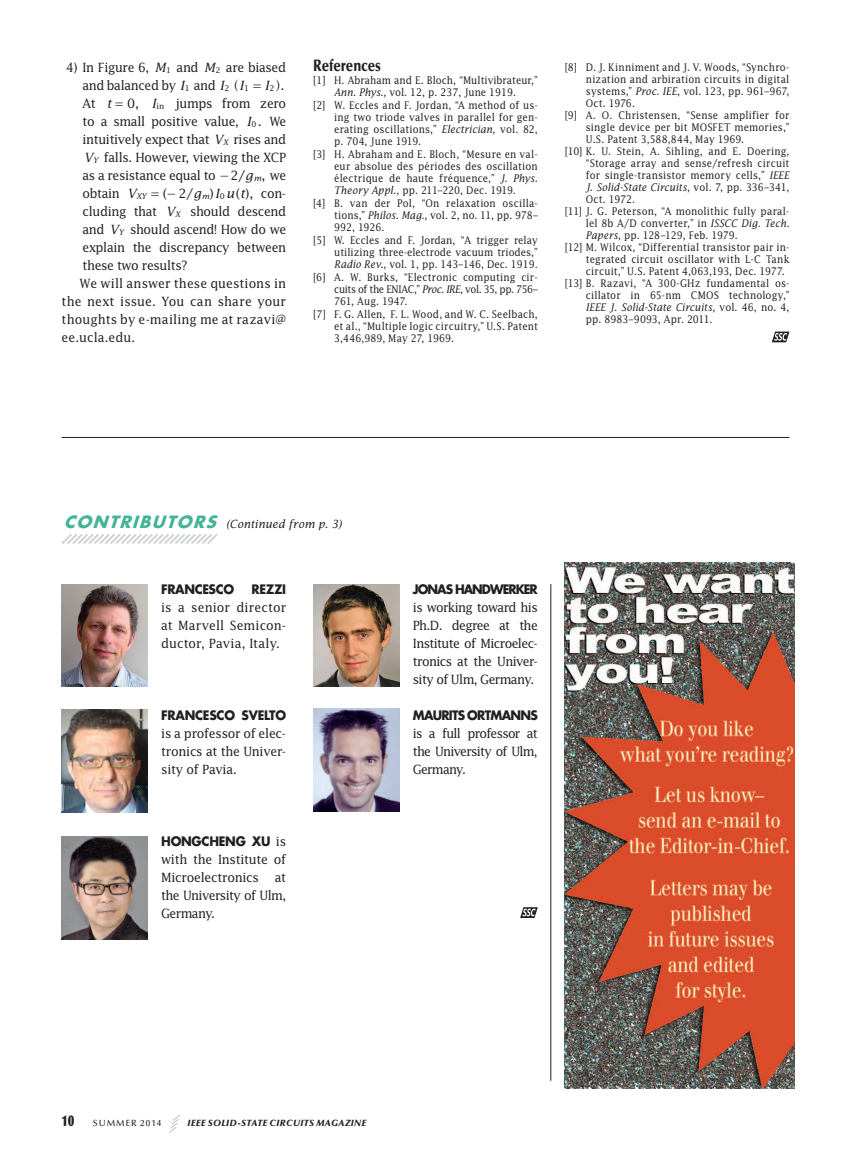
<style>
.page{position:relative;width:851px;height:1161px;background:#fff}
.page>*{position:absolute;margin:0;border:0;box-sizing:border-box;transform-origin:0 0}
.t1{font:900 16.5px "Optima LT Std";color:#231f20;scale:.8 1}
.t2{font:12.75px/18px "Lucida Std";letter-spacing:-.03em;color:#231f20;text-align:justify;scale:.95 1}
.t3{font:12.75px "Lucida Std";letter-spacing:.01em;color:#231f20;scale:.95 1}
.t4{font:700 12.75px "Futura Std";letter-spacing:-.03em;color:#231f20;scale:.95 1}
.t5{font:12.75px "Lucida Std";letter-spacing:.005em;color:#231f20;scale:.95 1}
.t6{font:12.75px "Lucida Std";letter-spacing:-.03em;color:#231f20}
.t7{font:700 12.75px "Futura Std";letter-spacing:-.08em;color:#231f20;scale:.95 1}
.t8{font:700 12.75px "Futura Std";letter-spacing:-.06em;color:#231f20;scale:.95 1}
.t9{font:12.75px "MM Times Roman";color:#231f20}
.t10{font:12.15px "MM Variable A";color:#231f20;scale:1.07 1}
.t11{font:italic 11.25px "Lucida Std";letter-spacing:.01em;color:#231f20;scale:.95 1}
.t12{font:10.5px/12px "Lucida Std";letter-spacing:.01em;color:#231f20;text-align:justify;scale:.9 1}
.t13{font:italic 10.5px "Lucida Std";letter-spacing:.01em;color:#231f20;scale:.9 1}
.t14{font:10.5px "Lucida Std";letter-spacing:-.01em;color:#231f20;scale:.9 1}
.t15{font:italic 900 9px "Optima LT Std";letter-spacing:.045em;color:#231f20}
.t16{font:500 9px "Optima LT Std";letter-spacing:.11em;color:#231f20}
.t17{font:italic 7.95px "Lucida Std";color:#231f20}
.t18{font:7.95px "Lucida Std";color:#231f20}
.s1{font-style:italic}
.s2{font-size:7.95px}
.s3{font-family:"MM Variable A";font-size:12.15px}
.s4{font-family:"Lucida Std";font-size:12.75px}
.s5{font-family:"Lucida Std";font-style:italic}
.s6{font-family:"MM Times Roman"}
.s7{font-style:italic;font-size:7.95px}
.s8{font-family:"MM Times Roman";font-style:normal;font-size:12.75px}
.s9{font-style:normal;font-size:12.75px}
.s10{font-style:normal}
.s11{font-family:"Futura Std";font-weight:700;font-size:16.5px;color:#43b595}
.s12{font-family:"Lucida Std";font-weight:400}
.s13{font-weight:900;font-size:15px}
</style>
<div class="page">
<svg style="left:169px;top:1115px;width:11px;height:18px"></svg>
<svg style="left:772px;top:332px;width:17px;height:10px"></svg>
<svg style="left:520px;top:907px;width:18px;height:11px"></svg>
<img style="left:62px;top:836px;width:86px;height:103px">
<img style="left:313px;top:584px;width:86px;height:103px">
<img style="left:62px;top:584px;width:86px;height:103px">
<img style="left:62px;top:709px;width:86px;height:103px">
<img style="left:313px;top:709px;width:86px;height:103px">
<svg style="left:62px;top:534px;width:155px;height:10px"></svg>
<hr style="left:62px;top:437px;width:727px;height:1px;background:#231f20">
<img style="left:565px;top:562px;width:229px;height:527px">
<hr style="left:550px;top:584px;width:1px;height:497px;background:#231f20">
<p class="t2" style="left:83px;top:58px;width:216px;text-indent:-17px">4) In Figure 6, <span class="s1">M</span><span class="s2">1</span> and <span class="s1">M</span><span class="s2">2</span> are biased and balanced by <span class="s1">I</span><span class="s2">1</span> and <span class="s1">I</span><span class="s2">2</span> <span class="s3">^</span><span class="s1">I</span></p>
<p class="t10" style="left:275px;top:80px;width:10px">h<span class="s4">.</span></p>
<p class="t9" style="left:253px;top:80px;width:18px">= <span class="s5">I</span></p>
<p class="t18" style="left:244px;top:83px;width:7px">1</p>
<p class="t18" style="left:270px;top:83px;width:7px">2</p>
<p class="t2" style="left:82px;top:94px;width:216px">At <span class="s1">t</span> <span class="s6">=</span> 0, <span class="s1">I</span><span class="s2">in</span> jumps from zero to a small positive value, <span class="s1">I</span><span class="s2">0</span> . We intuitively expect that <span class="s1">V</span><span class="s7">X</span> rises and <span class="s1">V</span><span class="s7">Y</span> falls. However, viewing the XCP as a resistance equal to <span class="s6">-</span>2/<span class="s1">g</span><span class="s7">m</span> we</p>
<p class="t6" style="left:261px;top:168px;width:6px">,</p>
<p class="t2" style="left:83px;top:184px;width:58px">obtain <span class="s1">V</span></p>
<p class="t6" style="left:187px;top:186px;width:16px">/<span class="s1">g</span></p>
<p class="t6" style="left:215px;top:186px;width:72px"><span class="s1">I u</span><span class="s2">0</span> <span class="s1">t</span>), con-</p>
<p class="t2" style="left:83px;top:202px;width:216px">cluding that <span class="s1">V</span><span class="s7">X</span> should descend</p>
<p class="t2" style="left:83px;top:220px;width:216px">and <span class="s1">V</span><span class="s7">Y</span> should ascend! How do we</p>
<p class="t2" style="left:82px;top:238px;width:216px">explain the discrepancy between</p>
<p class="t2" style="left:82px;top:256px;width:112px">these two results?</p>
<p class="t3" style="left:79px;top:276px;width:219px">We will answer these questions in</p>
<p class="t5" style="left:61px;top:294px;width:238px">the next issue. You can share your</p>
<p class="t3" style="left:61px;top:312px;width:238px">thoughts by e-mailing me at razavi@</p>
<p class="t3" style="left:61px;top:330px;width:79px">ee.ucla.edu.</p>
<p class="t17" style="left:136px;top:191px;width:41px">XY <span class="s8">= -</span><span class="s9">(</span></p>
<p class="t6" style="left:178px;top:186px;width:63px">2 <span class="s7">m</span>)(</p>
<h1 class="t1" style="left:313px;top:55px;width:86px">References</h1>
<p class="t12" style="left:313px;top:74px;width:251px;text-align:center">[1] H. Abraham and E. Bloch, “Multivibrateur,”<br><span class="s1">Ann. Phys.,</span> vol. 12, p. 237, June 1919.</p>
<p class="t12" style="left:334px;top:99px;width:228px;text-indent:-21px">[2] W. Eccles and F. Jordan, “A method of us&shy;ing two triode valves in parallel for gen&shy;erating oscillations,” <span class="s1">Electrician,</span> vol. 82, p. 704, June 1919.</p>
<p class="t12" style="left:334px;top:148px;width:228px;text-indent:-21px">[3] H. Abraham and E. Bloch, “Mesure en val&shy;eur absolue des périodes des oscillation électrique de haute fréquence,” <span class="s1">J. Phys.<br>Theory Appl.</span>, pp. 211–220, Dec. 1919.</p>
<p class="t12" style="left:334px;top:197px;width:228px;text-indent:-21px">[4] B. van der Pol, “On relaxation oscilla&shy;tions,” <span class="s1">Philos. Mag.,</span> vol. 2, no. 11, pp. 978– 992, 1926.</p>
<p class="t12" style="left:334px;top:234px;width:228px;text-indent:-21px">[5] W. Eccles and F. Jordan, “A trigger relay utilizing three-electrode vacuum triodes,” <span class="s1">Radio Rev.</span>, vol. 1, pp. 143–146, Dec. 1919.</p>
<p class="t12" style="left:334px;top:271px;width:228px;text-indent:-21px">[6] A. W. Burks, “Electronic computing cir&shy;cuits of the ENIAC,” <span class="s1">Proc. IRE</span>, vol. 35, pp. 756– 761, Aug. 1947.</p>
<p class="t12" style="left:334px;top:308px;width:228px;text-indent:-21px">[7] F. G. Allen, F. L. Wood, and W. C. Seelbach, et al., “Multiple logic circuitry,” U.S. Patent 3,446,989, May 27, 1969.</p>
<p class="t12" style="left:565px;top:61px;width:251px">[8] D. J. Kinniment and J. V. Woods, “Synchro-</p>
<p class="t12" style="left:586px;top:73px;width:228px">nization and arbiration circuits in digital</p>
<p class="t12" style="left:586px;top:85px;width:228px">systems,” <span class="s1">Proc. IEE</span>, vol. 123, pp. 961–967,</p>
<p class="t12" style="left:586px;top:97px;width:56px">Oct. 1976.</p>
<p class="t12" style="left:565px;top:109px;width:251px">[9] A. O. Christensen, “Sense amplifier for</p>
<p class="t12" style="left:586px;top:121px;width:228px">single device per bit MOSFET memories,”</p>
<p class="t12" style="left:586px;top:133px;width:177px">U.S. Patent 3,588,844, May 1969.</p>
<p class="t12" style="left:564px;top:145px;width:251px">[10] K. U. Stein, A. Sihling, and E. Doering,</p>
<p class="t12" style="left:586px;top:157px;width:228px">“Storage array and sense/refresh circuit</p>
<p class="t12" style="left:586px;top:169px;width:228px">for single-transistor memory cells,” <span class="s1">IEEE</span></p>
<p class="t13" style="left:586px;top:181px;width:228px">J. Solid-State Circuits, <span class="s10">vol. 7, pp. 336–341,</span></p>
<p class="t12" style="left:586px;top:193px;width:56px">Oct. 1972.</p>
<p class="t12" style="left:565px;top:205px;width:251px">[11] J. G. Peterson, “A monolithic fully paral-</p>
<p class="t12" style="left:586px;top:217px;width:228px">lel 8b A/D converter,” in <span class="s1">ISSCC Dig. Tech.</span></p>
<p class="t14" style="left:586px;top:229px;width:170px"><span class="s1">Papers</span>, pp. 128–129, Feb. 1979.</p>
<p class="t12" style="left:565px;top:241px;width:251px">[12] M. Wilcox, “Differential transistor pair in-</p>
<p class="t12" style="left:586px;top:253px;width:228px">tegrated circuit oscillator with L-C Tank</p>
<p class="t12" style="left:586px;top:265px;width:222px">circuit,” U.S. Patent 4,063,193, Dec. 1977.</p>
<p class="t12" style="left:565px;top:277px;width:251px">[13] B. Razavi, “A 300-GHz fundamental os-</p>
<p class="t12" style="left:586px;top:289px;width:228px">cillator in 65-nm CMOS technology,”</p>
<p class="t13" style="left:586px;top:301px;width:228px">IEEE J. Solid-State Circuits, <span class="s10">vol. 46, no. 4,</span></p>
<p class="t12" style="left:586px;top:313px;width:142px">pp. 8983–9093, Apr. 2011.</p>
<p class="t11" style="left:64px;top:517px;width:294px"><span class="s11">CONTRIBUTORS</span> (Continued from p. 3)</p>
<p class="t4" style="left:161px;top:581px;width:78px">FRANCESCO</p>
<p class="t4" style="left:252px;top:581px;width:38px">REZZI</p>
<p class="t2" style="left:161px;top:598px;width:133px">is a senior director at Marvell Semicon&shy;ductor, Pavia, Italy.</p>
<p class="t4" style="left:161px;top:707px;width:133px">FRANCESCO SVELTO</p>
<p class="t2" style="left:161px;top:724px;width:133px">is a professor of elec&shy;tronics at the Univer&shy;sity of Pavia.</p>
<p class="t4" style="left:161px;top:833px;width:52px">HONGCHE</p>
<p class="t4" style="left:225px;top:833px;width:66px">NG XU <span class="s12">is</span></p>
<p class="t2" style="left:161px;top:850px;width:133px">with the Institute of Microelectronics at the University of Ulm, Germany.</p>
<p class="t7" style="left:413px;top:581px;width:133px">JONAS HANDWERKER</p>
<p class="t2" style="left:413px;top:598px;width:133px">is working toward his Ph.D. degree at the Institute of Microelec&shy;tronics at the Univer&shy;sity of Ulm, Germany.</p>
<p class="t8" style="left:413px;top:707px;width:86px">MAURITS ORTMA</p>
<p class="t4" style="left:510px;top:707px;width:30px">NNS</p>
<p class="t2" style="left:413px;top:724px;width:133px">is a full professor at the University of Ulm, Germany.</p>
<p class="t16" style="left:62px;top:1118px;width:101px"><span class="s13">10</span> SUMMER 2014</p>
<p class="t15" style="left:187px;top:1118px;width:180px">IEEE SOLID-STATE CIRCUITS MAGAZINE</p>
</div>
